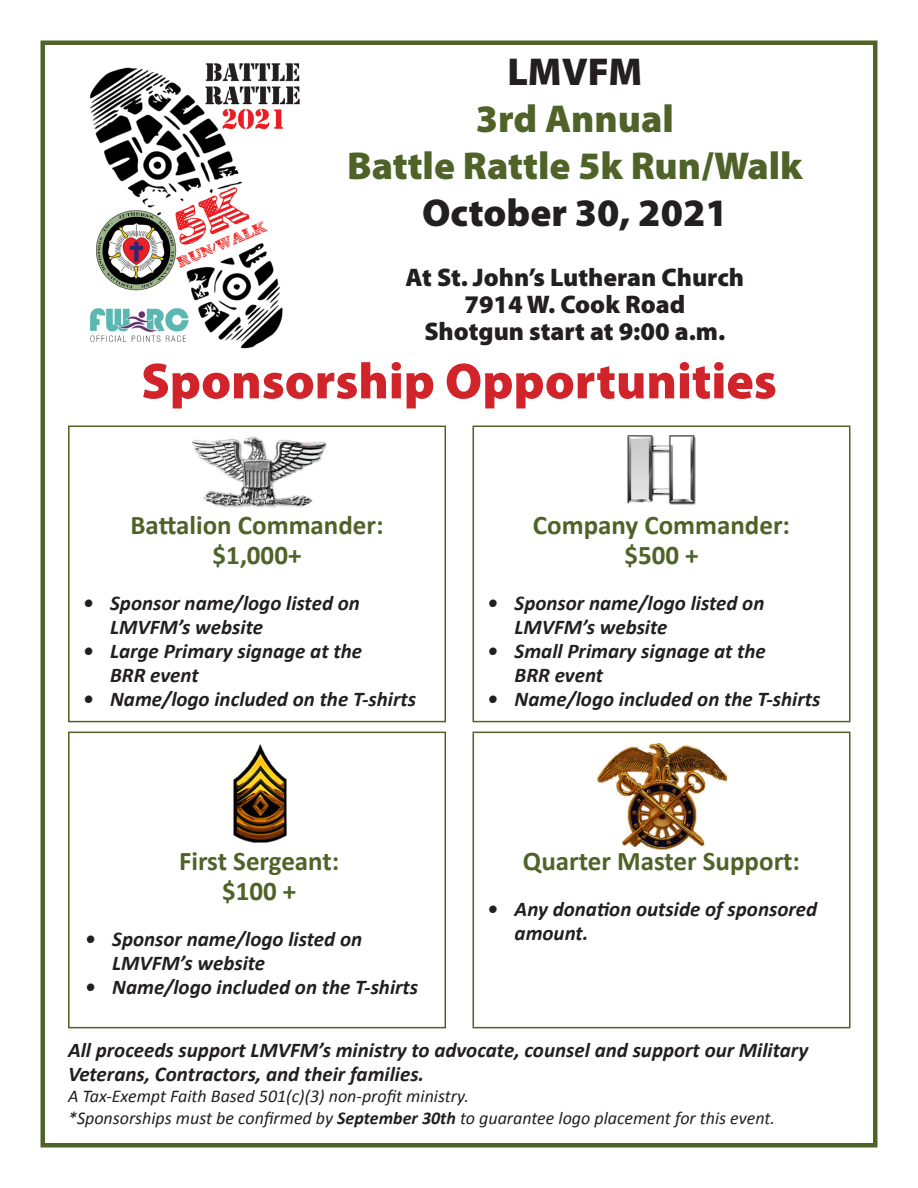
<style>
.page{position:relative;width:918px;height:1188px;background:#fff}
.page>*{position:absolute;margin:0;border:0;box-sizing:border-box;transform-origin:0 0}
.t1{font:900 51px "Myriad Pro";color:#d1232a}
.t2{font:900 39px "Myriad Pro";color:#4f6228}
.t3{font:900 39px "Myriad Pro";color:#231f20}
.t4{font:700 27px "Calibri";color:#4f6228}
.t5{font:900 25.5px "Myriad Pro";color:#231f20}
.t6{font:italic 700 21px/24px "Calibri";color:#231f20}
.t7{font:italic 18px "Calibri";color:#231f20}
.s1{font-weight:700}
</style>
<div class="page">
<div style="left:40px;top:40px;width:838px;height:1108px;border:4px solid #4f6228"></div>
<img style="left:89px;top:63px;width:211px;height:286px">
<div style="left:68px;top:426px;width:378px;height:296px;border:2px solid #4f6228"></div>
<div style="left:472px;top:426px;width:378px;height:296px;border:2px solid #4f6228"></div>
<div style="left:68px;top:732px;width:378px;height:296px;border:2px solid #4f6228"></div>
<div style="left:472px;top:732px;width:378px;height:296px;border:2px solid #4f6228"></div>
<img style="left:192px;top:436px;width:134px;height:72px">
<img style="left:627px;top:436px;width:69px;height:68px">
<img style="left:233px;top:744px;width:53px;height:99px">
<img style="left:597px;top:743px;width:130px;height:107px">
<p class="t3" style="left:507px;top:46px;width:136px">LMVFM</p>
<p class="t2" style="left:476px;top:93px;width:200px">3rd Annual</p>
<p class="t2" style="left:347px;top:140px;width:457px">Battle Rattle 5k Run/Walk</p>
<p class="t3" style="left:422px;top:187px;width:307px">October 30, 2021</p>
<p class="t5" style="left:406px;top:260px;width:340px">At St. John’s Lutheran Church</p>
<p class="t5" style="left:464px;top:287px;width:222px">7914 W. Cook Road</p>
<p class="t5" style="left:424px;top:314px;width:302px">Shotgun start at 9:00 a.m.</p>
<p class="t1" style="left:141px;top:347px;width:637px">Sponsorship Opportunities</p>
<p class="t4" style="left:131px;top:506px;width:255px">Battalion Commander:</p>
<p class="t4" style="left:213px;top:536px;width:90px">$1,000+</p>
<p class="t6" style="left:110px;top:590px;width:251px;text-indent:-27px">• Sponsor name/logo listed on<br>LMVFM’s website</p>
<p class="t6" style="left:110px;top:638px;width:253px;text-indent:-27px">• Large Primary signage at the<br>BRR event</p>
<p class="t6" style="left:83px;top:686px;width:334px">• Name/logo included on the T-shirts</p>
<p class="t4" style="left:179px;top:842px;width:162px">First Sergeant:</p>
<p class="t4" style="left:222px;top:872px;width:76px">$100 +</p>
<p class="t6" style="left:112px;top:926px;width:251px;text-indent:-27px">• Sponsor name/logo listed on<br>LMVFM’s website</p>
<p class="t6" style="left:85px;top:974px;width:334px">• Name/logo included on the T-shirts</p>
<p class="t4" style="left:533px;top:506px;width:259px">Company Commander:</p>
<p class="t4" style="left:624px;top:536px;width:76px">$500 +</p>
<p class="t6" style="left:515px;top:590px;width:251px;text-indent:-27px">• Sponsor name/logo listed on<br>LMVFM’s website</p>
<p class="t6" style="left:515px;top:638px;width:253px;text-indent:-27px">• Small Primary signage at the<br>BRR event</p>
<p class="t6" style="left:488px;top:686px;width:334px">• Name/logo included on the T-shirts</p>
<p class="t4" style="left:523px;top:842px;width:279px">Quarter Master Support:</p>
<p class="t6" style="left:515px;top:896px;width:304px;text-indent:-27px">• Any donation outside of sponsored amount.</p>
<p class="t6" style="left:68px;top:1037px;width:742px">All proceeds support LMVFM’s ministry to advocate, counsel and support our Military<br>Veterans, Contractors, and their families.</p>
<p class="t7" style="left:68px;top:1084px;width:402px">A Tax-Exempt Faith Based 501(c)(3) non-profit ministry.</p>
<p class="t7" style="left:68px;top:1106px;width:709px">*Sponsorships must be confirmed by <span class="s1">September 30th</span> to guarantee logo placement for this event.</p>
</div>
